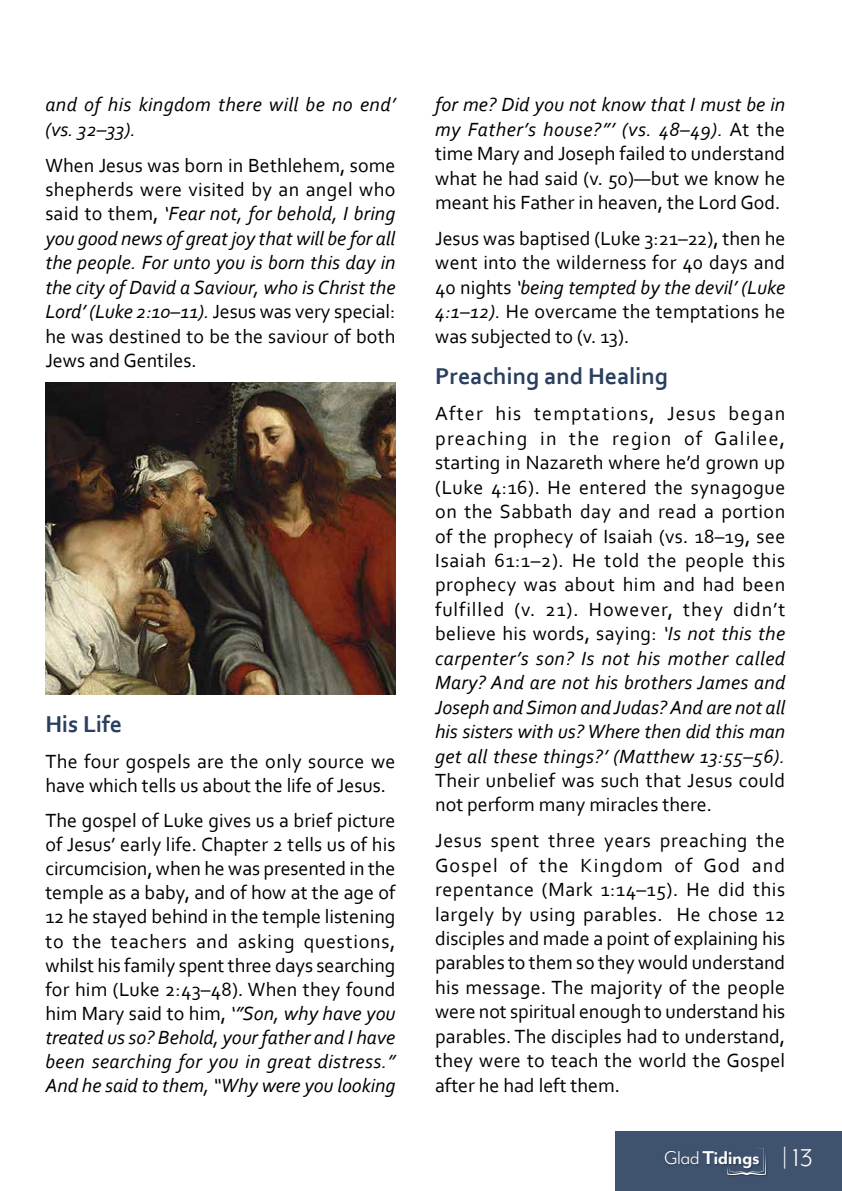
<style>
.page{position:relative;width:842px;height:1191px;background:#fff}
.page>*{position:absolute;margin:0;border:0;box-sizing:border-box;transform-origin:0 0}
.t1{font:700 24px "Corbel";color:#2a3f5e}
.t2{font:700 21.4px "Mr Eaves Mod OT";letter-spacing:-.025em;color:#fff}
.t3{font:20px/24.4px "Corbel";letter-spacing:.01em;color:#000;text-align:justify}
.t4{font:italic 20px/24.4px "Corbel";letter-spacing:.01em;color:#000}
.s1{font-style:normal}
.s2{font-style:italic}
.s3{font-weight:400}
.s4{font-weight:400;font-size:28px}
</style>
<div class="page">
<img style="left:45px;top:382px;width:350px;height:312px">
<div style="left:615px;top:1131px;width:227px;height:60px;background:#3f526e"></div>
<svg style="left:727px;top:1147px;width:39px;height:28px"></svg>
<img style="left:664px;top:1147px;width:97px;height:25px">
<p class="t4" style="left:45px;top:92px;width:352px">and of his kingdom there will be no end’ (vs. 32–33).</p>
<p class="t4" style="left:45px;top:152px;width:352px;text-align:justify"><span class="s1">When Jesus was born in Bethlehem, some shepherds were visited by an angel who said to them,</span> ‘Fear not, for behold, I bring you good news of great joy that will be for all the people. For unto you is born this day in the city of David a Saviour, who is Christ the Lord’ (Luke 2:10–11). <span class="s1">Jesus was very special: he was destined to be the saviour of both Jews and Gentiles.</span></p>
<p class="t1" style="left:45px;top:709px;width:78px">His Life</p>
<p class="t3" style="left:45px;top:748px;width:352px">The four gospels are the only source we have which tells us about the life of Jesus.</p>
<p class="t3" style="left:45px;top:808px;width:352px">The gospel of Luke gives us a brief picture of Jesus’ early life. Chapter 2 tells us of his circumcision, when he was presented in the temple as a baby, and of how at the age of 12 he stayed behind in the temple listening to the teachers and asking questions, whilst his family spent three days searching for him (Luke 2:43–48). When they found him Mary said to him, <span class="s2">‘”Son, why have you treated us so? Behold, your father and I have been searching for you in great distress.” And he said to them, “Why were you looking</span></p>
<p class="t3" style="left:435px;top:92px;width:352px"><span class="s2">for me? Did you not know that I must be in my Father’s house?”’ (vs. 48–49).</span> At the time Mary and Joseph failed to understand what he had said (v. 50)—but we know he meant his Father in heaven, the Lord God.</p>
<p class="t3" style="left:435px;top:226px;width:352px">Jesus was baptised (Luke 3:21–22), then he went into the wilderness for 40 days and 40 nights <span class="s2">‘being tempted by the devil’ (Luke 4:1–12).</span> He overcame the temptations he was subjected to (v. 13).</p>
<p class="t1" style="left:435px;top:361px;width:234px">Preaching and Healing</p>
<p class="t3" style="left:435px;top:401px;width:352px">After his temptations, Jesus began preaching in the region of Galilee, starting in Nazareth where he’d grown up (Luke 4:16). He entered the synagogue on the Sabbath day and read a portion of the prophecy of Isaiah (vs. 18–19, see Isaiah 61:1–2). He told the people this prophecy was about him and had been fulfilled (v. 21). However, they didn’t believe his words, saying: <span class="s2">‘Is not this the carpenter’s son? Is not his mother called Mary? And are not his brothers James and Joseph and Simon and Judas? And are not all his sisters with us? Where then did this man get all these things?’ (Matthew 13:55–56).</span></p>
<p class="t3" style="left:435px;top:767px;width:352px">Their unbelief was such that Jesus could not perform many miracles there.</p>
<p class="t3" style="left:435px;top:828px;width:352px">Jesus spent three years preaching the Gospel of the Kingdom of God and repentance (Mark 1:14–15). He did this largely by using parables. He chose 12 disciples and made a point of explaining his parables to them so they would understand his message. The majority of the people were not spiritual enough to understand his parables. The disciples had to understand, they were to teach the world the Gospel after he had left them.</p>
<p class="t2" style="left:664px;top:1146px;width:150px"><span class="s3">Glad</span> Tidings <span class="s4">| 13</span></p>
</div>
